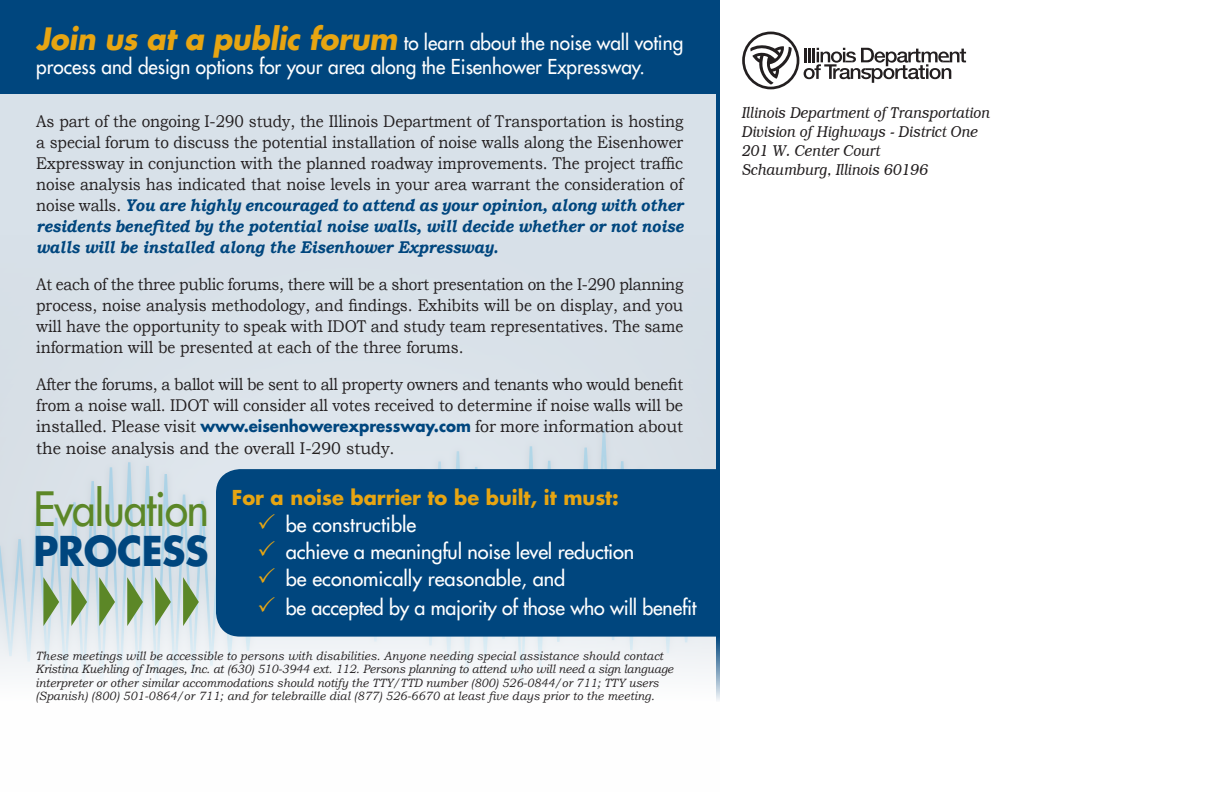
<style>
.page{position:relative;width:1224px;height:792px;background:#fff}
.page>*{position:absolute;margin:0;border:0;box-sizing:border-box;transform-origin:0 0}
.t1{font:46px "Futura";letter-spacing:-.025em;color:#5c8727;scale:.92 1}
.t2{font:700 40px "Futura";letter-spacing:-.01em;color:#00467e;scale:.95 1}
.t3{font:20px/27px "Futura";color:#fff}
.t4{font:20px/24px "Futura";color:#fff;scale:.95 1}
.t5{font:700 20px "Futura";color:#e7a512}
.t6{font:17px/21px "Bookman Old Style";letter-spacing:-.005em;color:#231f20;text-align:justify;scale:.9 1}
.t7{font:italic 300 16px/19.2px "Bookman";letter-spacing:-.01em;color:#231f20;scale:.9 1}
.t8{font:italic 12px/13.6px "Bookman Old Style";letter-spacing:.01em;color:#231f20;scale:.95 1}
.s1{font-weight:700;font-style:italic;font-size:30px;color:#e7a512}
.s2{font-weight:700;font-style:italic;color:#00467e}
.s3{font-family:"Futura";font-weight:700;font-size:16px;color:#00467e}
</style>
<div class="page">
<div style="left:0;top:0;width:720px;height:792px;background:#d8e1e9"></div>
<svg style="left:0;top:429px;width:716px;height:234px"></svg>
<svg style="left:0;top:663px;width:720px;height:129px;background:#fcfcfd"></svg>
<div style="left:742px;top:32px;width:57px;height:57px;border:3px solid #231f20;border-radius:50%"></div>
<svg style="left:750px;top:43px;width:42px;height:42px"></svg>
<svg style="left:804px;top:48px;width:162px;height:35px"></svg>
<hr style="left:716px;top:0;width:4px;height:702px;background:#00467e">
<div style="left:0;top:0;width:720px;height:94px;background:#00467e"></div>
<div style="left:216px;top:469px;width:500px;height:168px;background:#00467e"></div>
<svg style="left:155px;top:577px;width:16px;height:49px"></svg>
<svg style="left:127px;top:577px;width:16px;height:49px"></svg>
<svg style="left:99px;top:577px;width:16px;height:49px"></svg>
<svg style="left:71px;top:577px;width:16px;height:49px"></svg>
<svg style="left:43px;top:577px;width:16px;height:49px"></svg>
<svg style="left:183px;top:577px;width:16px;height:49px"></svg>
<svg style="left:259px;top:513px;width:16px;height:16px"></svg>
<svg style="left:259px;top:540px;width:16px;height:16px"></svg>
<svg style="left:259px;top:567px;width:16px;height:16px"></svg>
<svg style="left:259px;top:596px;width:16px;height:16px"></svg>
<p class="t4" style="left:36px;top:31px;width:683px"><span class="s1">Join us at a public forum</span> to learn about the noise wall voting process and design options for your area along the Eisenhower Expressway.</p>
<p class="t6" style="left:36px;top:110px;width:721px">As part of the ongoing I-290 study, the Illinois Department of Transportation is hosting a special forum to discuss the potential installation of noise walls along the Eisenhower Expressway in conjunction with the planned roadway improvements. The project traffic noise analysis has indicated that noise levels in your area warrant the consideration of noise walls. <span class="s2">You are highly encouraged to attend as your opinion, along with other residents benefited by the potential noise walls, will decide whether or not noise walls will be installed along the Eisenhower Expressway.</span></p>
<p class="t6" style="left:36px;top:273px;width:721px">At each of the three public forums, there will be a short presentation on the I-290 planning process, noise analysis methodology, and findings. Exhibits will be on display, and you will have the opportunity to speak with IDOT and study team representatives. The same information will be presented at each of the three forums.</p>
<p class="t6" style="left:36px;top:373px;width:720px">After the forums, a ballot will be sent to all property owners and tenants who would benefit from a noise wall. IDOT will consider all votes received to determine if noise walls will be installed. Please visit <span class="s3">www.eisenhowerexpressway.com</span> for more information about the noise analysis and the overall I-290 study.</p>
<h1 class="t1" style="left:34px;top:479px;width:192px">Evaluation</h1>
<h2 class="t2" style="left:34px;top:523px;width:186px">PROCESS</h2>
<p class="t5" style="left:232px;top:484px;width:389px">For a noise barrier to be built, it must:</p>
<p class="t3" style="left:286px;top:511px;width:350px">be constructible<br>achieve a meaningful noise level reduction be economically reasonable, and</p>
<p class="t3" style="left:286px;top:594px;width:412px">be accepted by a majority of those who will benefit</p>
<p class="t8" style="left:36px;top:649px;width:673px">These meetings will be accessible to persons with disabilities. Anyone needing special assistance should contact Kristina Kuehling of Images, Inc. at (630) 510-3944 ext. 112. Persons planning to attend who will need a sign language interpreter or other similar accommodations should notify the TTY/TTD number (800) 526-0844/or 711; TTY users (Spanish) (800) 501-0864/or 711; and for telebraille dial (877) 526-6670 at least five days prior to the meeting.</p>
<p class="t7" style="left:742px;top:102px;width:277px">Illinois Department of Transportation<br>Division of Highways - District One<br>201 W. Center Court<br>Schaumburg, Illinois 60196</p>
</div>
